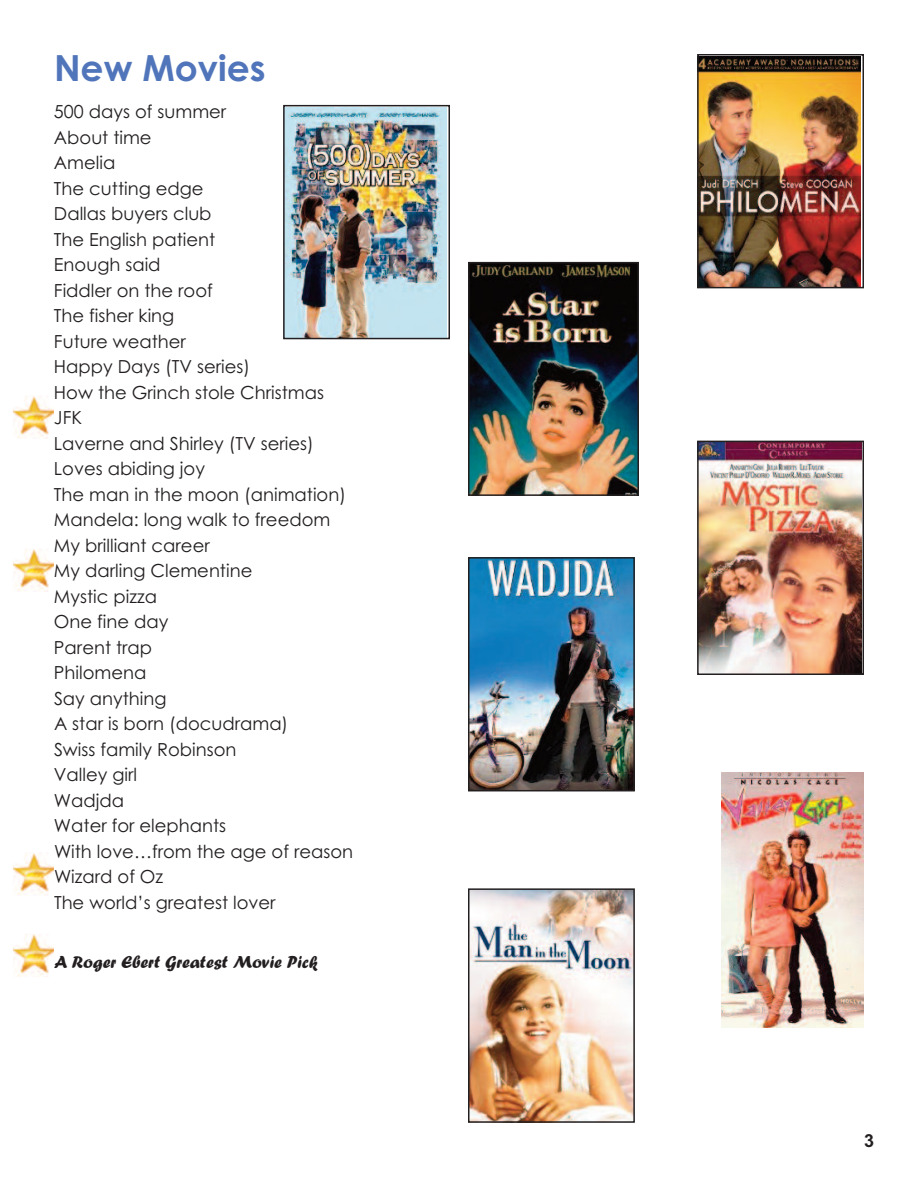
<style>
.page{position:relative;width:918px;height:1188px;background:#fff}
.page>*{position:absolute;margin:0;border:0;box-sizing:border-box;transform-origin:0 0}
.t1{font:700 36px "Century Gothic";color:#5175ba}
.t2{font:18px/25.5px "Century Gothic";color:#231f20}
.t3{font:18px "Forte";color:#231f20}
.t4{font:700 18px "Arial";color:#231f20}
</style>
<div class="page">
<img style="left:471px;top:265px;width:165px;height:228px">
<div style="left:468px;top:262px;width:171px;height:234px;border:2px solid #231f20"></div>
<img style="left:700px;top:57px;width:161px;height:228px">
<div style="left:697px;top:54px;width:167px;height:234px;border:2px solid #231f20"></div>
<img style="left:471px;top:560px;width:161px;height:228px">
<div style="left:468px;top:557px;width:167px;height:234px;border:2px solid #231f20"></div>
<img style="left:700px;top:444px;width:161px;height:228px">
<div style="left:697px;top:441px;width:167px;height:234px;border:2px solid #231f20"></div>
<img style="left:471px;top:891px;width:161px;height:229px">
<div style="left:468px;top:888px;width:167px;height:235px;border:2px solid #231f20"></div>
<img style="left:721px;top:772px;width:142px;height:256px">
<img style="left:13px;top:853px;width:41px;height:42px">
<img style="left:13px;top:549px;width:41px;height:43px">
<img style="left:13px;top:396px;width:41px;height:43px">
<img style="left:13px;top:934px;width:41px;height:43px">
<img style="left:286px;top:108px;width:161px;height:228px">
<div style="left:283px;top:105px;width:167px;height:234px;border:2px solid #231f20"></div>
<h1 class="t1" style="left:54px;top:48px;width:213px">New Movies</h1>
<p class="t2" style="left:54px;top:99px;width:301px">500 days of summer<br>About time<br>Amelia<br>The cutting edge<br>Dallas buyers club<br>The English patient<br>Enough said<br>Fiddler on the roof<br>The fisher king<br>Future weather<br>Happy Days (TV series)<br>How the Grinch stole Christmas<br>JFK<br>Laverne and Shirley (TV series)<br>Loves abiding joy<br>The man in the moon (animation)<br>Mandela: long walk to freedom<br>My brilliant career<br>My darling Clementine<br>Mystic pizza<br>One fine day<br>Parent trap<br>Philomena<br>Say anything<br>A star is born (docudrama)<br>Swiss family Robinson<br>Valley girl<br>Wadjda<br>Water for elephants<br>With love…from the age of reason<br>Wizard of Oz<br>The world’s greatest lover</p>
<p class="t3" style="left:54px;top:951px;width:265px">A Roger Ebert Greatest Movie Pick</p>
<p class="t4" style="left:864px;top:1130px;width:12px">3</p>
</div>
